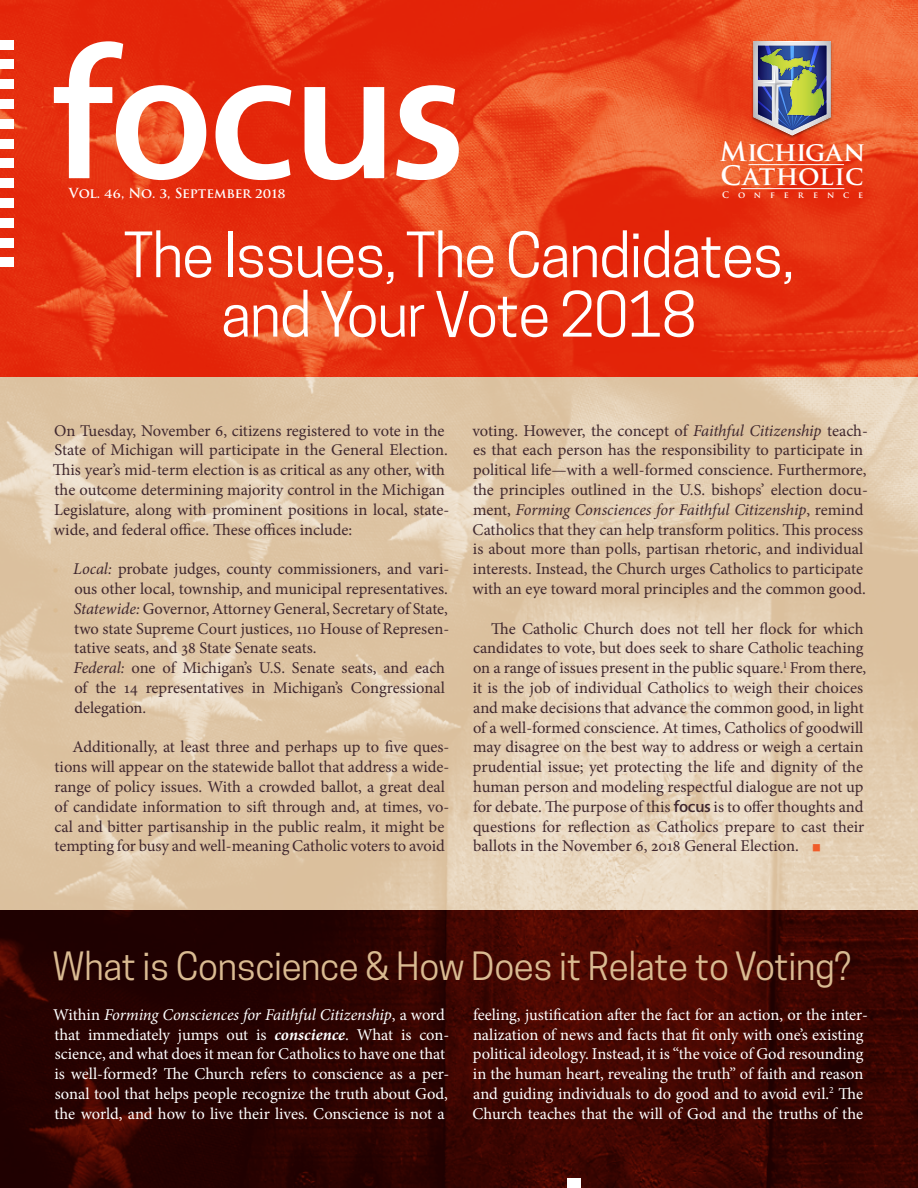
<style>
.page{position:relative;width:918px;height:1188px;background:#fff}
.page>*{position:absolute;margin:0;border:0;box-sizing:border-box;transform-origin:0 0}
.t1{font:500 187.5px "Vegur";letter-spacing:-.035em;color:#fff}
.t2{font:58.65px/59.4px "Cooper Hewitt";letter-spacing:-.02em;color:#fff;text-align:center}
.t3{font:36.6px "Cooper Hewitt";letter-spacing:-.01em;color:#dabb92}
.t4{font:700 26.1px/24px "Trajan Pro";letter-spacing:-.015em;color:#fff}
.t5{font:16.5px/19.8px "Minion Pro";color:#40282f}
.t6{font:16.5px/19.8px "Minion Pro";letter-spacing:-.005em;color:#fff}
.t7{font:700 13.5px "Trajan Pro";color:#fff}
.t8{font:700 8.7px "Trajan Pro";letter-spacing:1.02em;color:#fff}
.s1{color:#dabb92}
.s2{font-style:italic}
.s3{font-family:"Vegur";font-weight:500}
.s4{font-size:24.75px;color:#f05c29}
.s5{font-weight:700;font-style:italic}
</style>
<div class="page">
<img style="left:0;top:0;width:918px;height:1188px">
<img style="left:751px;top:40px;width:83px;height:99px">
<img style="left:753px;top:41px;width:78px;height:94px">
<hr style="left:749px;top:164px;width:95px;height:1px;background:#fff">
<hr style="left:741px;top:188px;width:103px;height:1px;background:#fff">
<div style="left:567px;top:1178px;width:13px;height:10px;background:#fff"></div>
<div style="left:0;top:40px;width:14px;height:10px;background:#fff"></div>
<div style="left:0;top:119px;width:14px;height:10px;background:#fff"></div>
<div style="left:0;top:198px;width:14px;height:10px;background:#fff"></div>
<div style="left:0;top:79px;width:14px;height:10px;background:#fff"></div>
<div style="left:0;top:158px;width:14px;height:10px;background:#fff"></div>
<div style="left:0;top:238px;width:14px;height:10px;background:#fff"></div>
<div style="left:0;top:59px;width:14px;height:10px;background:#fff"></div>
<div style="left:0;top:139px;width:14px;height:9px;background:#fff"></div>
<div style="left:0;top:218px;width:14px;height:10px;background:#fff"></div>
<div style="left:0;top:99px;width:14px;height:10px;background:#fff"></div>
<div style="left:0;top:178px;width:14px;height:10px;background:#fff"></div>
<div style="left:0;top:257px;width:14px;height:10px;background:#fff"></div>
<h1 class="t1" style="left:48px;top:15px;width:420px">focus</h1>
<p class="t7" style="left:69px;top:185px;width:218px">Vol. 46, No. 3, September 2018</p>
<p class="t8" style="left:722px;top:189px;width:142px">Conference</p>
<h3 class="t4" style="left:720px;top:140px;width:147px">Michigan<br>Catholic</h3>
<h2 class="t2" style="left:123px;top:226px;width:673px">The Issues, The Candidates, and Your Vote 2018</h2>
<p class="t5" style="left:53px;top:421px;width:398px">On Tuesday, November 6, citizens registered to vote in the State of Michigan will participate in the General Election.<br>This year’s mid-term election is as critical as any other, with the outcome determining majority control in the Michigan Legislature, along with prominent positions in local, state&shy;wide, and federal office. These offices include:</p>
<p class="t5" style="left:52px;top:559px;width:399px;text-align:right"><span class="s1">•</span> <span class="s2">Local:</span> probate judges, county commissioners, and vari&shy;ous other local, township, and municipal representatives.</p>
<p class="t5" style="left:74px;top:599px;width:377px;text-align:justify;text-indent:-22px"><span class="s1">•</span> <span class="s2">Statewide:</span> Governor, Attorney General, Secretary of State, two state Supreme Court justices, 110 House of Represen&shy;tative seats, and 38 State Senate seats.</p>
<p class="t5" style="left:74px;top:658px;width:372px;text-align:justify;text-indent:-22px"><span class="s1">•</span> <span class="s2">Federal:</span> one of Michigan’s U.S. Senate seats, and each of the 14 representatives in Michigan’s Congressional delegation.</p>
<p class="t5" style="left:54px;top:737px;width:397px;text-indent:18px">Additionally, at least three and perhaps up to five ques&shy;tions will appear on the statewide ballot that address a wide&shy;range of policy issues. With a crowded ballot, a great deal of candidate information to sift through and, at times, vo&shy;cal and bitter partisanship in the public realm, it might be tempting for busy and well-meaning Catholic voters to avoid</p>
<p class="t5" style="left:472px;top:421px;width:397px">voting. However, the concept of <span class="s2">Faithful Citizenship</span> teach&shy;es that each person has the responsibility to participate in political life—with a well-formed conscience. Furthermore, the principles outlined in the U.S. bishops’ election docu&shy;ment, <span class="s2">Forming Consciences for Faithful Citizenship</span>, remind Catholics that they can help transform politics. This process is about more than polls, partisan rhetoric, and individual interests. Instead, the Church urges Catholics to participate with an eye toward moral principles and the common good.</p>
<p class="t5" style="left:473px;top:619px;width:395px;text-indent:18px">The Catholic Church does not tell her flock for which candidates to vote, but does seek to share Catholic teaching on a range of issues present in the public square.<sup>1</sup> From there, it is the job of individual Catholics to weigh their choices and make decisions that advance the common good, in light of a well-formed conscience. At times, Catholics of goodwill may disagree on the best way to address or weigh a certain prudential issue; yet protecting the life and dignity of the human person and modeling respectful dialogue are not up for debate. The purpose of this <span class="s3">focus</span> is to offer thoughts and questions for reflection as Catholics prepare to cast their ballots in the November 6, 2018 General Election. <span class="s4">■</span></p>
<h3 class="t3" style="left:52px;top:945px;width:800px">What is Conscience &amp; How Does it Relate to Voting?</h3>
<p class="t6" style="left:53px;top:1005px;width:398px">Within <span class="s2">Forming Consciences for Faithful Citizenship</span>, a word that immediately jumps out is <span class="s5">conscience</span>. What is con&shy;science, and what does it mean for Catholics to have one that is well-formed? The Church refers to conscience as a per&shy;sonal tool that helps people recognize the truth about God, the world, and how to live their lives. Conscience is not a</p>
<p class="t6" style="left:473px;top:1005px;width:397px">feeling, justification after the fact for an action, or the inter&shy;nalization of news and facts that fit only with one’s existing political ideology. Instead, it is “the voice of God resounding in the human heart, revealing the truth” of faith and reason and guiding individuals to do good and to avoid evil.<sup>2</sup> The Church teaches that the will of God and the truths of the</p>
</div>
